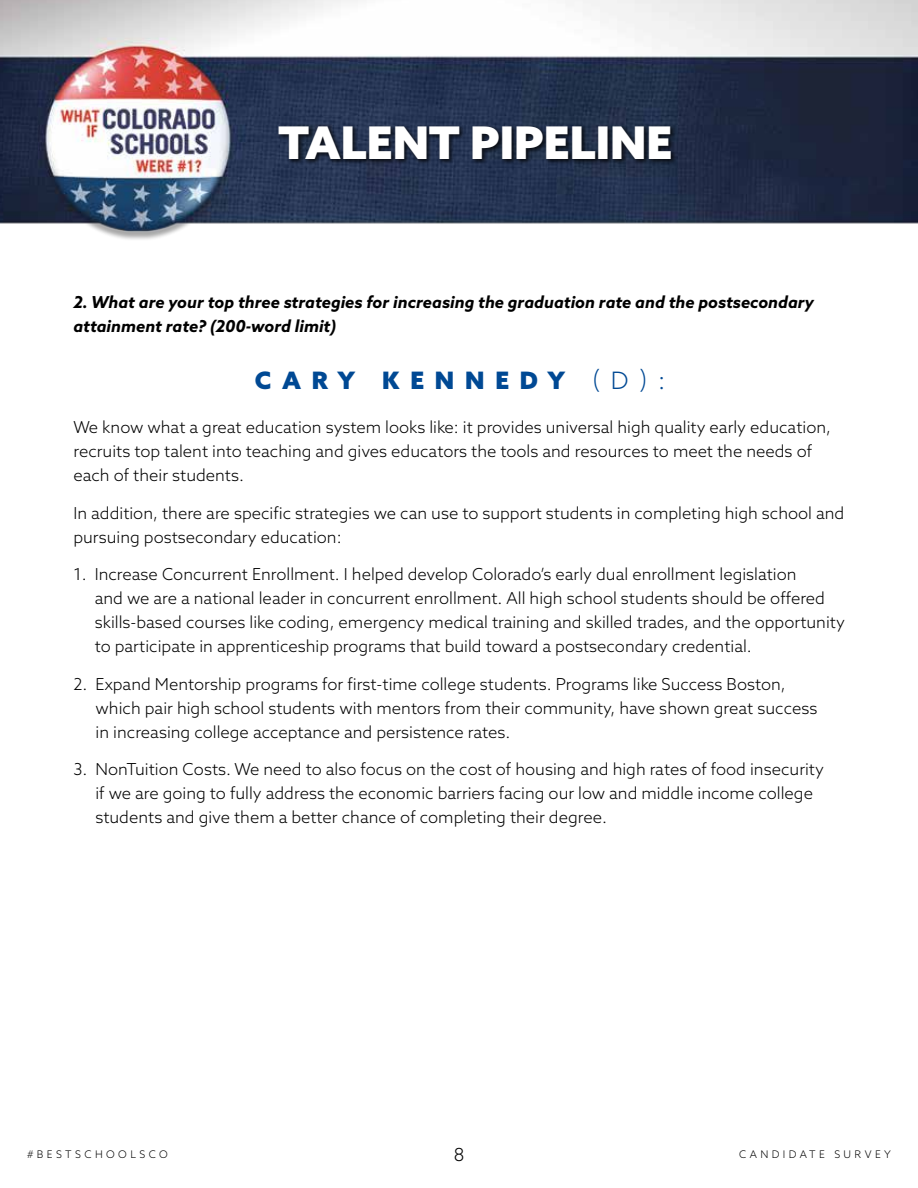
<style>
.page{position:relative;width:918px;height:1188px;background:#fff}
.page>*{position:absolute;margin:0;border:0;box-sizing:border-box;transform-origin:0 0}
.t1{font:900 45px "Azo Sans";color:#fff}
.t2{font:900 24px "Azo Sans";letter-spacing:.45em;color:#004994}
.t3{font:300 18px "Azo Sans";color:#000}
.t4{font:300 16.5px/24px "Azo Sans";color:#000}
.t5{font:italic 700 16.5px/24px "Azo Sans";color:#000}
.t6{font:300 10.5px "Azo Sans";letter-spacing:.325em;color:#000}
.s1{font-weight:300}
</style>
<div class="page">
<img style="left:0;top:0;width:918px;height:240px">
<div style="left:277px;top:124px;width:401px;height:41px;background:#000;opacity:.75"></div>
<h1 class="t1" style="left:279px;top:112px;width:395px">TALENT PIPELINE</h1>
<p class="t5" style="left:73px;top:290px;width:742px">2. What are your top three strategies for increasing the graduation rate and the postsecondary attainment rate? (200-word limit)</p>
<h2 class="t2" style="left:255px;top:364px;width:412px">CARY KENNEDY <span class="s1">(D):</span></h2>
<p class="t4" style="left:73px;top:415px;width:759px">We know what a great education system looks like: it provides universal high quality early education, recruits top talent into teaching and gives educators the tools and resources to meet the needs of each of their students.</p>
<p class="t4" style="left:73px;top:500px;width:772px">In addition, there are specific strategies we can use to support students in completing high school and pursuing postsecondary education:</p>
<p class="t4" style="left:95px;top:562px;width:752px;text-indent:-21px">1. Increase Concurrent Enrollment. I helped develop Colorado’s early dual enrollment legislation<br>and we are a national leader in concurrent enrollment. All high school students should be offered skills-based courses like coding, emergency medical training and skilled trades, and the opportunity to participate in apprenticeship programs that build toward a postsecondary credential.</p>
<p class="t4" style="left:96px;top:672px;width:723px;text-indent:-22px">2. Expand Mentorship programs for first-time college students. Programs like Success Boston, which pair high school students with mentors from their community, have shown great success in increasing college acceptance and persistence rates.</p>
<p class="t4" style="left:95px;top:757px;width:730px;text-indent:-22px">3. NonTuition Costs. We need to also focus on the cost of housing and high rates of food insecurity if we are going to fully address the economic barriers facing our low and middle income college students and give them a better chance of completing their degree.</p>
<p class="t6" style="left:27px;top:1148px;width:142px">#BESTSCHOOLSCO</p>
<p class="t3" style="left:454px;top:1143px;width:12px">8</p>
<p class="t6" style="left:739px;top:1148px;width:153px">CANDIDATE SURVEY</p>
</div>
